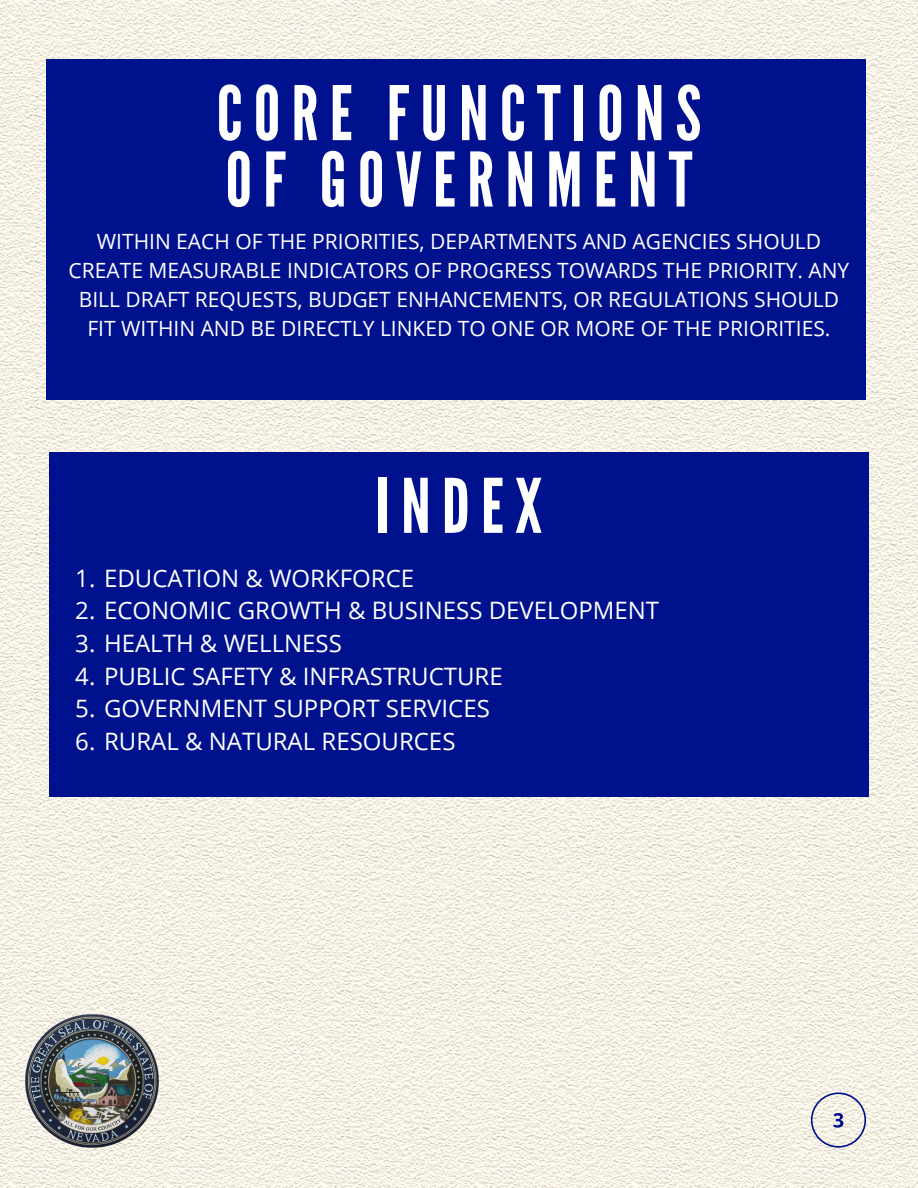
<style>
.page{position:relative;width:918px;height:1188px;background:#fff}
.page>*{position:absolute;margin:0;border:0;box-sizing:border-box;transform-origin:0 0}
.t1{font:75px "League Gothic";letter-spacing:.15em;color:#fff}
.t2{font:24px "Open Sans";color:#fff}
.t3{font:21px/29.2px "Open Sans";color:#fff;text-align:center}
</style>
<div class="page">
<img style="left:0;top:0;width:918px;height:1188px">
<div style="left:47px;top:59px;width:819px;height:341px;background:#00118d"></div>
<div style="left:49px;top:453px;width:820px;height:344px;background:#00118d"></div>
<svg style="left:811px;top:1092px;width:55px;height:56px"></svg>
<img style="left:25px;top:1014px;width:134px;height:134px">
<p class="t1" style="left:217px;top:70px;width:486px">CORE FUNCTIONS</p>
<p class="t1" style="left:226px;top:136px;width:468px">OF GOVERNMENT</p>
<p class="t3" style="left:69px;top:226px;width:782px">WITHIN EACH OF THE PRIORITIES, DEPARTMENTS AND AGENCIES SHOULD CREATE MEASURABLE INDICATORS OF PROGRESS TOWARDS THE PRIORITY. ANY BILL DRAFT REQUESTS, BUDGET ENHANCEMENTS, OR REGULATIONS SHOULD FIT WITHIN AND BE DIRECTLY LINKED TO ONE OR MORE OF THE PRIORITIES.</p>
<p class="t1" style="left:376px;top:463px;width:168px">INDEX</p>
<p class="t2" style="left:75px;top:561px;width:340px">1. EDUCATION &amp; WORKFORCE</p>
<p class="t2" style="left:75px;top:594px;width:585px">2. ECONOMIC GROWTH &amp; BUSINESS DEVELOPMENT</p>
<p class="t2" style="left:75px;top:626px;width:268px">3. HEALTH &amp; WELLNESS</p>
<p class="t2" style="left:75px;top:659px;width:429px">4. PUBLIC SAFETY &amp; INFRASTRUCTURE</p>
<p class="t2" style="left:75px;top:692px;width:416px">5. GOVERNMENT SUPPORT SERVICES</p>
<p class="t2" style="left:75px;top:724px;width:382px">6. RURAL &amp; NATURAL RESOURCES</p>
</div>
